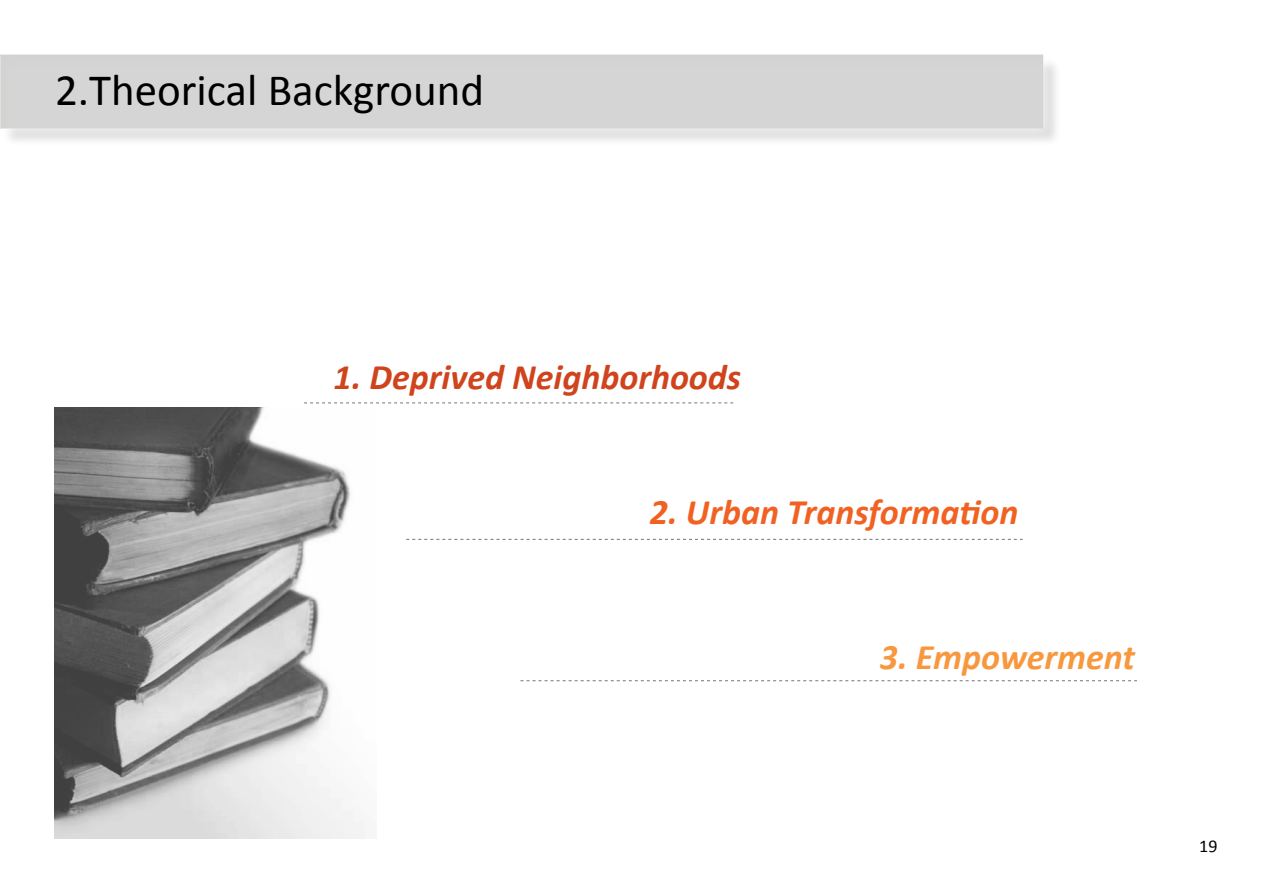
<style>
.page{position:relative;width:1263px;height:893px;background:#fff}
.page>*{position:absolute;margin:0;border:0;box-sizing:border-box;transform-origin:0 0}
.t1{font:45px "Calibri";color:#000}
.t2{font:italic 700 36px "Calibri";color:#d0441d}
.t3{font:italic 700 36px "Calibri";color:#f16122}
.t4{font:italic 700 36px "Calibri";color:#f8983e}
.t5{font:18px "Calibri";color:#000}
</style>
<div class="page">
<div style="left:2px;top:57px;width:1060px;height:91px;background:#000;opacity:.75"></div>
<div style="left:0;top:45px;width:1053px;height:93px;background:#e4e4e4"></div>
<div style="left:0;top:43px;width:1055px;height:87px;background:#000;opacity:.75"></div>
<img style="left:54px;top:408px;width:311px;height:431px">
<svg style="left:304px;top:402px;width:429px;height:1px"></svg>
<svg style="left:406px;top:539px;width:617px;height:1px"></svg>
<svg style="left:520px;top:680px;width:617px;height:1px"></svg>
<p class="t1" style="left:55px;top:61px;width:430px">2.Theorical Background</p>
<p class="t2" style="left:334px;top:355px;width:409px">1. Deprived Neighborhoods</p>
<p class="t3" style="left:650px;top:489px;width:370px">2. Urban Transformation</p>
<p class="t4" style="left:880px;top:634px;width:257px">3. Empowerment</p>
<p class="t5" style="left:1199px;top:835px;width:20px">19</p>
</div>
